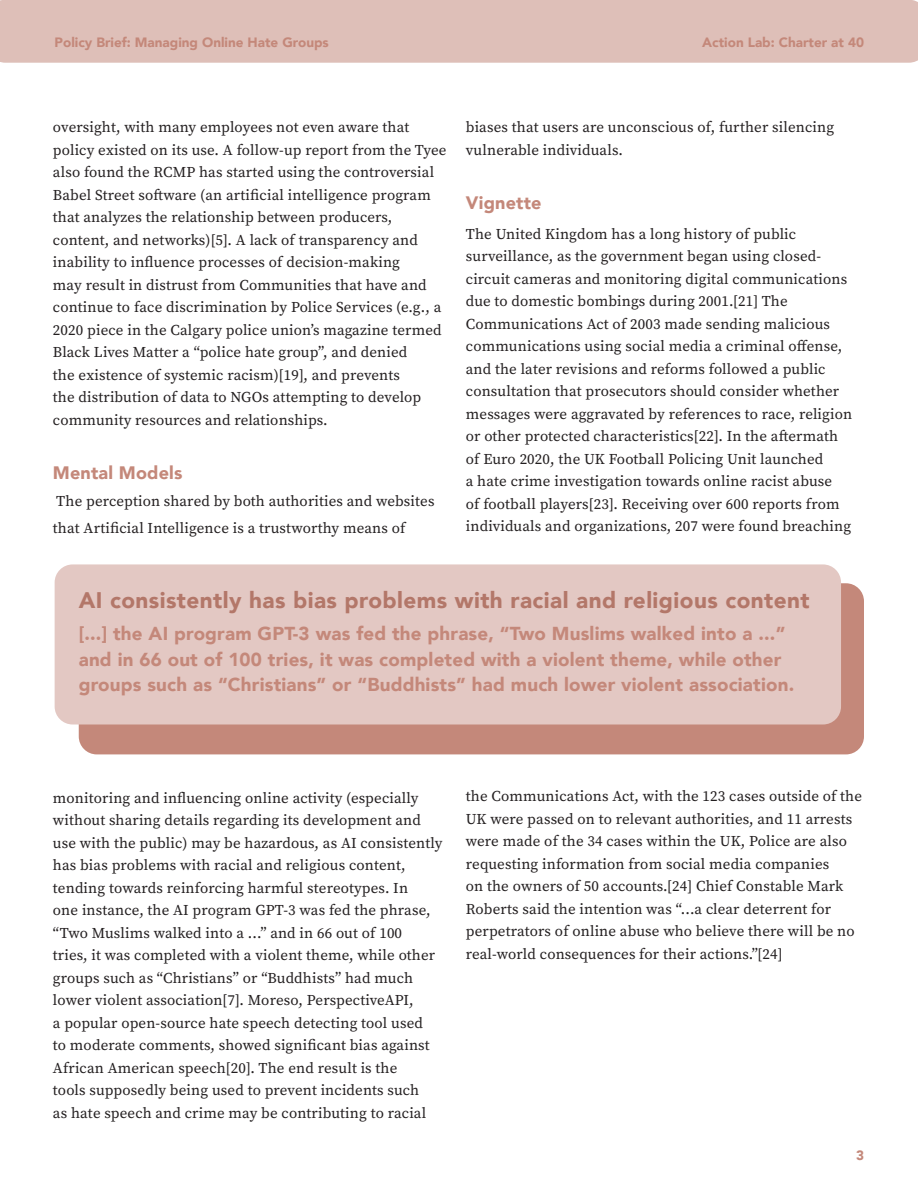
<style>
.page{position:relative;width:918px;height:1188px;background:#fff}
.page>*{position:absolute;margin:0;border:0;box-sizing:border-box;transform-origin:0 0}
.t1{font:900 22.5px "Avenir";letter-spacing:.02em;color:#b37769}
.t2{font:900 18.75px/25.5px "Avenir";letter-spacing:.01em;color:#c4887a}
.t3{font:900 18px "Avenir";letter-spacing:.01em;color:#c4887a}
.t4{font:15px/22.5px "Source Serif Variable";letter-spacing:.01em;color:#231f20}
.t5{font:900 13.5px "Avenir";color:#c4887a}
</style>
<div class="page">
<div style="left:0;top:0;width:918px;height:63px;background:#debfb8"></div>
<div style="left:79px;top:583px;width:785px;height:171px;background:#c4887a;border-radius:18px"></div>
<div style="left:55px;top:564px;width:786px;height:161px;background:#e3c8c3;border-radius:18px"></div>
<p class="t5" style="left:55px;top:31px;width:276px">Policy Brief: Managing Online Hate Groups</p>
<p class="t5" style="left:702px;top:31px;width:163px">Action Lab: Charter at 40</p>
<p class="t4" style="left:53px;top:116px;width:395px">oversight, with many employees not even aware that policy existed on its use. A follow-up report from the Tyee also found the RCMP has started using the controversial Babel Street software (an artificial intelligence program that analyzes the relationship between producers, content, and networks)[5]. A lack of transparency and inability to influence processes of decision-making<br>may result in distrust from Communities that have and continue to face discrimination by Police Services (e.g., a 2020 piece in the Calgary police union’s magazine termed Black Lives Matter a “police hate group”, and denied<br>the existence of systemic racism)[19], and prevents<br>the distribution of data to NGOs attempting to develop community resources and relationships.</p>
<p class="t3" style="left:53px;top:457px;width:131px">Mental Models</p>
<p class="t4" style="left:53px;top:487px;width:383px;line-height:27px">The perception shared by both authorities and websites that Artificial Intelligence is a trustworthy means of</p>
<p class="t4" style="left:466px;top:116px;width:370px">biases that users are unconscious of, further silencing vulnerable individuals.</p>
<p class="t3" style="left:466px;top:187px;width:77px">Vignette</p>
<p class="t4" style="left:466px;top:223px;width:388px">The United Kingdom has a long history of public surveillance, as the government began using closed&shy;circuit cameras and monitoring digital communications due to domestic bombings during 2001.[21] The Communications Act of 2003 made sending malicious communications using social media a criminal offense, and the later revisions and reforms followed a public consultation that prosecutors should consider whether messages were aggravated by references to race, religion or other protected characteristics[22]. In the aftermath of Euro 2020, the UK Football Policing Unit launched<br>a hate crime investigation towards online racist abuse<br>of football players[23]. Receiving over 600 reports from individuals and organizations, 207 were found breaching</p>
<h1 class="t1" style="left:79px;top:581px;width:732px">AI consistently has bias problems with racial and religious content</h1>
<p class="t2" style="left:79px;top:621px;width:717px">[...] the AI program GPT-3 was fed the phrase, “Two Muslims walked into a ...” and in 66 out of 100 tries, it was completed with a violent theme, while other groups such as “Christians” or “Buddhists” had much lower violent association.</p>
<p class="t4" style="left:53px;top:787px;width:391px">monitoring and influencing online activity (especially without sharing details regarding its development and use with the public) may be hazardous, as AI consistently has bias problems with racial and religious content, tending towards reinforcing harmful stereotypes. In<br>one instance, the AI program GPT-3 was fed the phrase, “Two Muslims walked into a ...” and in 66 out of 100<br>tries, it was completed with a violent theme, while other groups such as “Christians” or “Buddhists” had much lower violent association[7]. Moreso, PerspectiveAPI,<br>a popular open-source hate speech detecting tool used<br>to moderate comments, showed significant bias against African American speech[20]. The end result is the<br>tools supposedly being used to prevent incidents such<br>as hate speech and crime may be contributing to racial</p>
<p class="t4" style="left:466px;top:785px;width:398px">the Communications Act, with the 123 cases outside of the UK were passed on to relevant authorities, and 11 arrests were made of the 34 cases within the UK, Police are also requesting information from social media companies<br>on the owners of 50 accounts.[24] Chief Constable Mark Roberts said the intention was “...a clear deterrent for perpetrators of online abuse who believe there will be no real-world consequences for their actions.”[24]</p>
<p class="t5" style="left:856px;top:1144px;width:9px">3</p>
</div>
